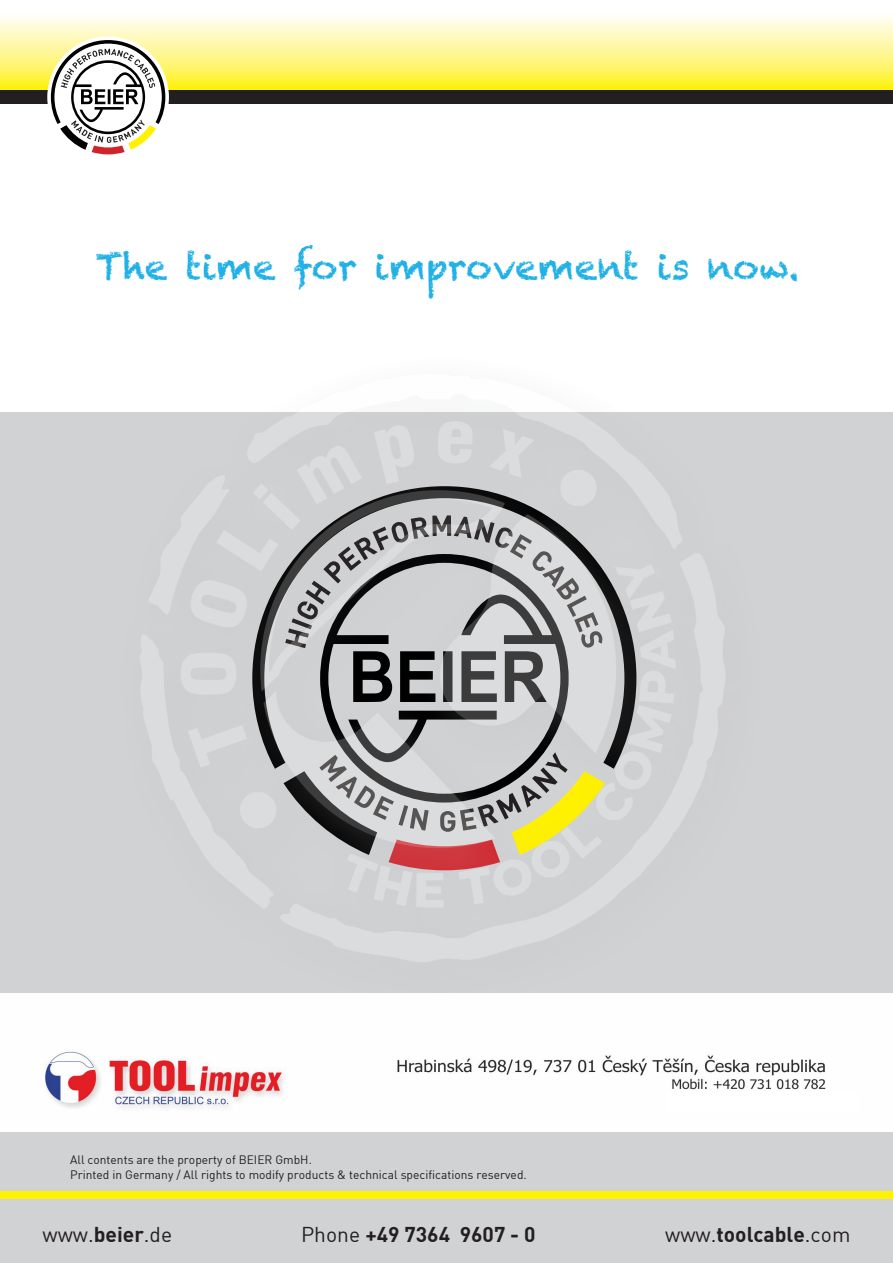
<style>
.page{position:relative;width:893px;height:1263px;background:#fff}
.page>*{position:absolute;margin:0;border:0;box-sizing:border-box;transform-origin:0 0}
.t1{font:36px "Chalkduster";color:#21b1e6}
.t2{font:21px "DIN Bold";color:#231f20}
.t3{font:21px "DIN";color:#231f20}
.t4{font:12px/14.4px "DIN";color:#231f20}
.s1{font-family:"DIN Bold"}
.s2{font-family:"DIN"}
</style>
<div class="page">
<div style="left:0;top:1199px;width:893px;height:64px;background:#d1d2d4"></div>
<div style="left:0;top:1191px;width:893px;height:8px;background:#fff101"></div>
<div style="left:0;top:412px;width:893px;height:779px;background:#d1d2d4"></div>
<div style="left:0;top:89px;width:893px;height:15px;background:#231f20"></div>
<svg style="left:0;top:16px;width:893px;height:73px;background:#fff791"></svg>
<div style="left:47px;top:36px;width:122px;height:122px;background:#fff;border-radius:50%"></div>
<svg style="left:51px;top:40px;width:114px;height:114px"></svg>
<img style="left:252px;top:486px;width:385px;height:385px">
<img style="left:0;top:993px;width:892px;height:139px">
<h1 class="t1" style="left:95px;top:246px;width:706px">The time for improvement is now.</h1>
<p class="t4" style="left:70px;top:1153px;width:458px">All contents are the property of BEIER GmbH.<br>Printed in Germany / All rights to modify products &amp; technical specifications reserved.</p>
<h2 class="t3" style="left:43px;top:1225px;width:131px">www.<span class="s1">beier</span>.de</h2>
<h2 class="t2" style="left:301px;top:1225px;width:236px"><span class="s2">Phone</span> +49 7364 9607 - 0</h2>
<h2 class="t2" style="left:665px;top:1225px;width:187px"><span class="s2">www.</span>toolcable<span class="s2">.com</span></h2>
</div>
